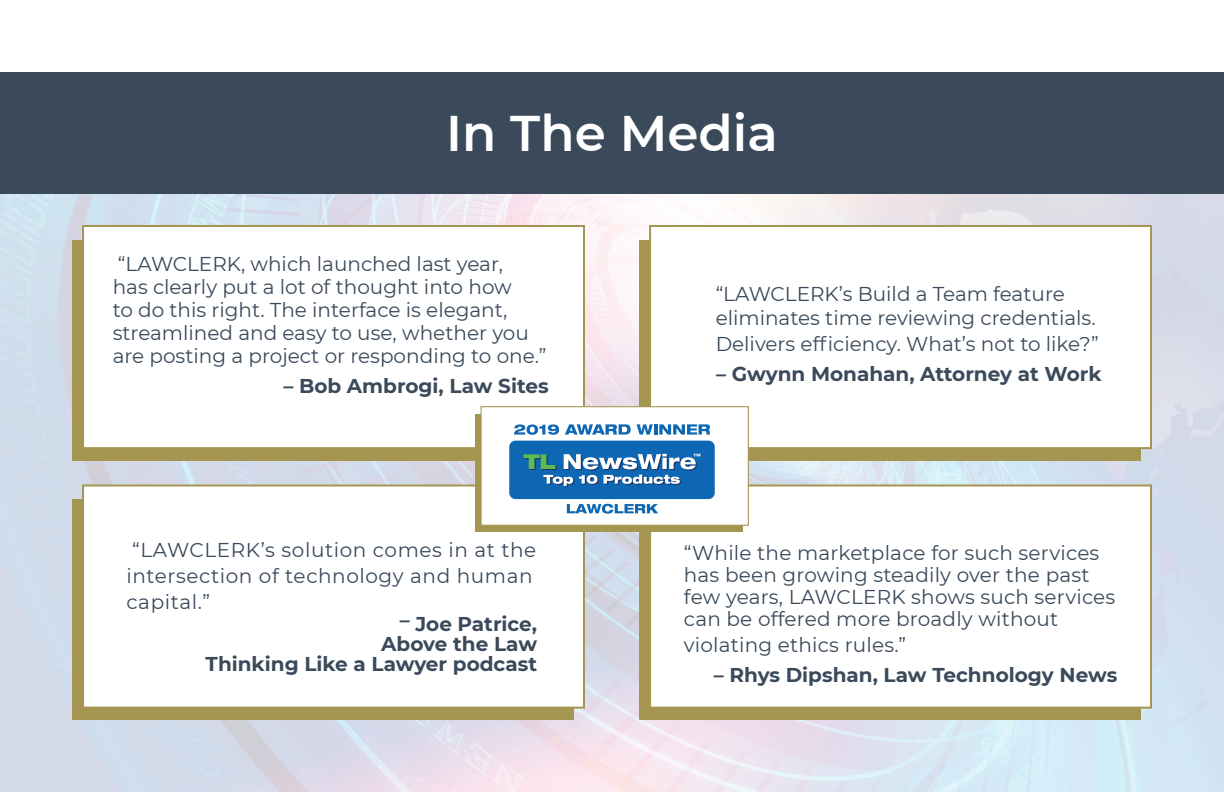
<style>
.page{position:relative;width:1224px;height:792px;background:#fff}
.page>*{position:absolute;margin:0;border:0;box-sizing:border-box;transform-origin:0 0}
.t1{font:600 50px "Montserrat";color:#fff}
.t2{font:20px/23px "Montserrat";color:#3a4a5b}
.t3{font:700 20px/20px "Montserrat";color:#3a4a5b;text-align:right}
.t4{font:20px/26px "Montserrat";letter-spacing:.03em;color:#3a4a5b}
</style>
<div class="page">
<img style="left:0;top:193px;width:1224px;height:599px">
<div style="left:0;top:72px;width:1224px;height:121px;background:#3a4a5b"></div>
<div style="left:72px;top:240px;width:502px;height:220px;background:#a49551"></div>
<div style="left:82px;top:225px;width:503px;height:224px;background:#fff;border:2px solid #a49551"></div>
<div style="left:72px;top:499px;width:502px;height:221px;background:#a49551"></div>
<div style="left:82px;top:484px;width:503px;height:225px;background:#fff;border:2px solid #a49551"></div>
<div style="left:639px;top:240px;width:502px;height:220px;background:#a49551"></div>
<div style="left:649px;top:225px;width:503px;height:224px;background:#fff;border:2px solid #a49551"></div>
<div style="left:639px;top:499px;width:502px;height:221px;background:#a49551"></div>
<div style="left:649px;top:484px;width:503px;height:225px;background:#fff;border:2px solid #a49551"></div>
<div style="left:475px;top:414px;width:268px;height:118px;background:#a49551"></div>
<div style="left:481px;top:406px;width:268px;height:120px;background:#fff;border:1px solid #a49551"></div>
<svg style="left:514px;top:424px;width:45px;height:11px"></svg>
<svg style="left:565px;top:424px;width:66px;height:11px"></svg>
<svg style="left:637px;top:424px;width:73px;height:11px"></svg>
<div style="left:509px;top:441px;width:206px;height:58px;background:#0e67b3;border-radius:6px"></div>
<svg style="left:523px;top:454px;width:177px;height:33px"></svg>
<svg style="left:567px;top:504px;width:91px;height:10px"></svg>
<h1 class="t1" style="left:446px;top:98px;width:333px">In The Media</h1>
<p class="t2" style="left:113px;top:252px;width:435px">“LAWCLERK, which launched last year,<br>has clearly put a lot of thought into how<br>to do this right. The interface is elegant, streamlined and easy to use, whether you are posting a project or responding to one.”</p>
<p class="t3" style="left:283px;top:375px;width:267px">– Bob Ambrogi, Law Sites</p>
<p class="t4" style="left:126px;top:536px;width:411px">“LAWCLERK’s solution comes in at the intersection of technology and human capital.”</p>
<p class="t3" style="left:206px;top:613px;width:333px">– Joe Patrice,<br>Above the Law<br>Thinking Like a Lawyer podcast</p>
<p class="t2" style="left:716px;top:282px;width:381px;line-height:24px">“LAWCLERK’s Build a Team feature eliminates time reviewing credentials.</p>
<p class="t2" style="left:716px;top:332px;width:385px">Delivers efficiency. What’s not to like?”</p>
<p class="t3" style="left:716px;top:363px;width:387px">– Gwynn Monahan, Attorney at Work</p>
<p class="t2" style="left:684px;top:541px;width:433px;line-height:22px">“While the marketplace for such services has been growing steadily over the past few years, LAWCLERK shows such services can be offered more broadly without</p>
<p class="t2" style="left:684px;top:632px;width:224px">violating ethics rules.”</p>
<p class="t3" style="left:714px;top:664px;width:405px">– Rhys Dipshan, Law Technology News</p>
</div>
